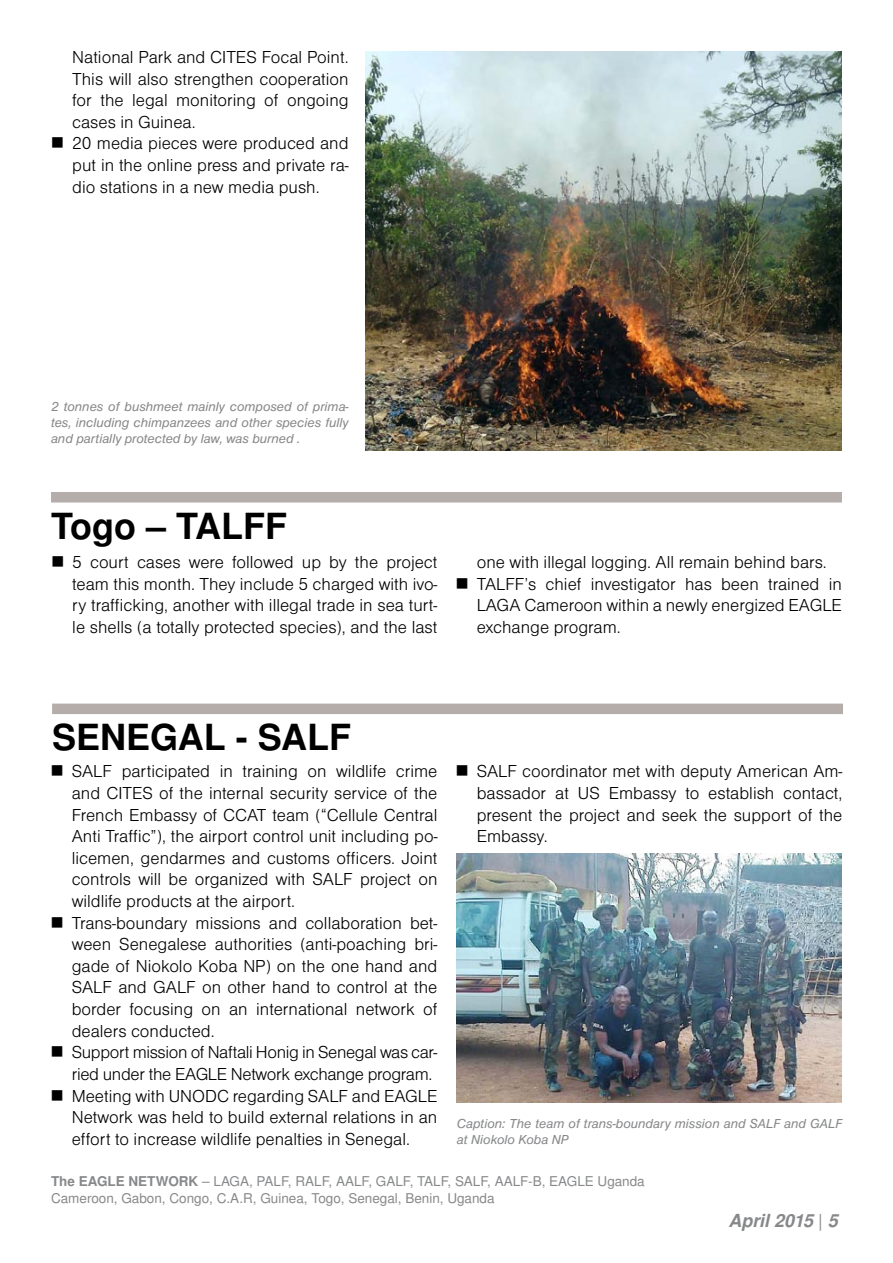
<style>
.page{position:relative;width:893px;height:1263px;background:#fff}
.page>*{position:absolute;margin:0;border:0;box-sizing:border-box;transform-origin:0 0}
.t1{font:700 36px "Nimbus Sans LOT";color:#000}
.t2{font:18px/21.6px "Nimbus Sans DOT Ligh";color:#000}
.t3{font:italic 700 18px "Nimbus Sans LOT";color:#87888a}
.t4{font:italic 13.5px/16.2px "Nimbus Sans DOT";color:#87888a;text-align:justify}
.t5{font:13.5px/16.2px "Nimbus Sans LOT";color:#87888a}
.s1{font-weight:700}
.s2{font-weight:400;font-style:normal}
</style>
<div class="page">
<div style="left:51px;top:492px;width:791px;height:10px;background:#b5adaa"></div>
<img style="left:366px;top:51px;width:476px;height:400px">
<div style="left:52px;top:703px;width:791px;height:11px;background:#b5adaa"></div>
<img style="left:457px;top:853px;width:385px;height:249px">
<p class="t2" style="left:72px;top:47px;width:278px">National Park and CITES Focal Point.<br>This will also strengthen cooperation for the legal monitoring of ongoing cases in Guinea.<br>20 media pieces were produced and put in the online press and private ra&shy;dio stations in a new media push.</p>
<p class="t4" style="left:51px;top:398px;width:299px">2 tonnes of bushmeet mainly composed of prima&shy;tes, including chimpanzees and other species fully and partially protected by law, was burned .</p>
<h1 class="t1" style="left:51px;top:504px;width:238px">Togo – TALFF</h1>
<p class="t2" style="left:72px;top:551px;width:367px;text-align:justify">5 court cases were followed up by the project team this month. They include 5 charged with ivo&shy;ry trafficking, another with illegal trade in sea turt&shy;le shells (a totally protected species), and the last</p>
<p class="t2" style="left:477px;top:551px;width:367px">one with illegal logging. All remain behind bars.<br>TALFF’s chief investigator has been trained in LAGA Cameroon within a newly energized EAGLE exchange program.</p>
<h1 class="t1" style="left:52px;top:716px;width:300px">SENEGAL - SALF</h1>
<p class="t2" style="left:72px;top:761px;width:367px">SALF participated in training on wildlife crime and CITES of the internal security service of the French Embassy of CCAT team (“Cellule Central Anti Traffic”), the airport control unit including po&shy;licemen, gendarmes and customs officers. Joint controls will be organized with SALF project on wildlife products at the airport.<br>Trans-boundary missions and collaboration bet&shy;ween Senegalese authorities (anti-poaching bri&shy;gade of Niokolo Koba NP) on the one hand and SALF and GALF on other hand to control at the border focusing on an international network of dealers conducted.<br>Support mission of Naftali Honig in Senegal was car&shy;ried under the EAGLE Network exchange program.<br>Meeting with UNODC regarding SALF and EAGLE Network was held to build external relations in an effort to increase wildlife penalties in Senegal.</p>
<p class="t2" style="left:477px;top:761px;width:367px;text-align:justify">SALF coordinator met with deputy American Am&shy;bassador at US Embassy to establish contact, present the project and seek the support of the Embassy.</p>
<p class="t4" style="left:457px;top:1115px;width:387px">Caption: The team of trans-boundary mission and SALF and GALF at Niokolo Koba NP</p>
<p class="t5" style="left:51px;top:1174px;width:595px"><span class="s1">The EAGLE NETWORK</span> – LAGA, PALF, RALF, AALF, GALF, TALF, SALF, AALF-B, EAGLE Uganda<br>Cameroon, Gabon, Congo, C.A.R, Guinea, Togo, Senegal, Benin, Uganda</p>
<p class="t3" style="left:728px;top:1210px;width:111px">April 2015 <span class="s2">|</span> 5</p>
</div>
